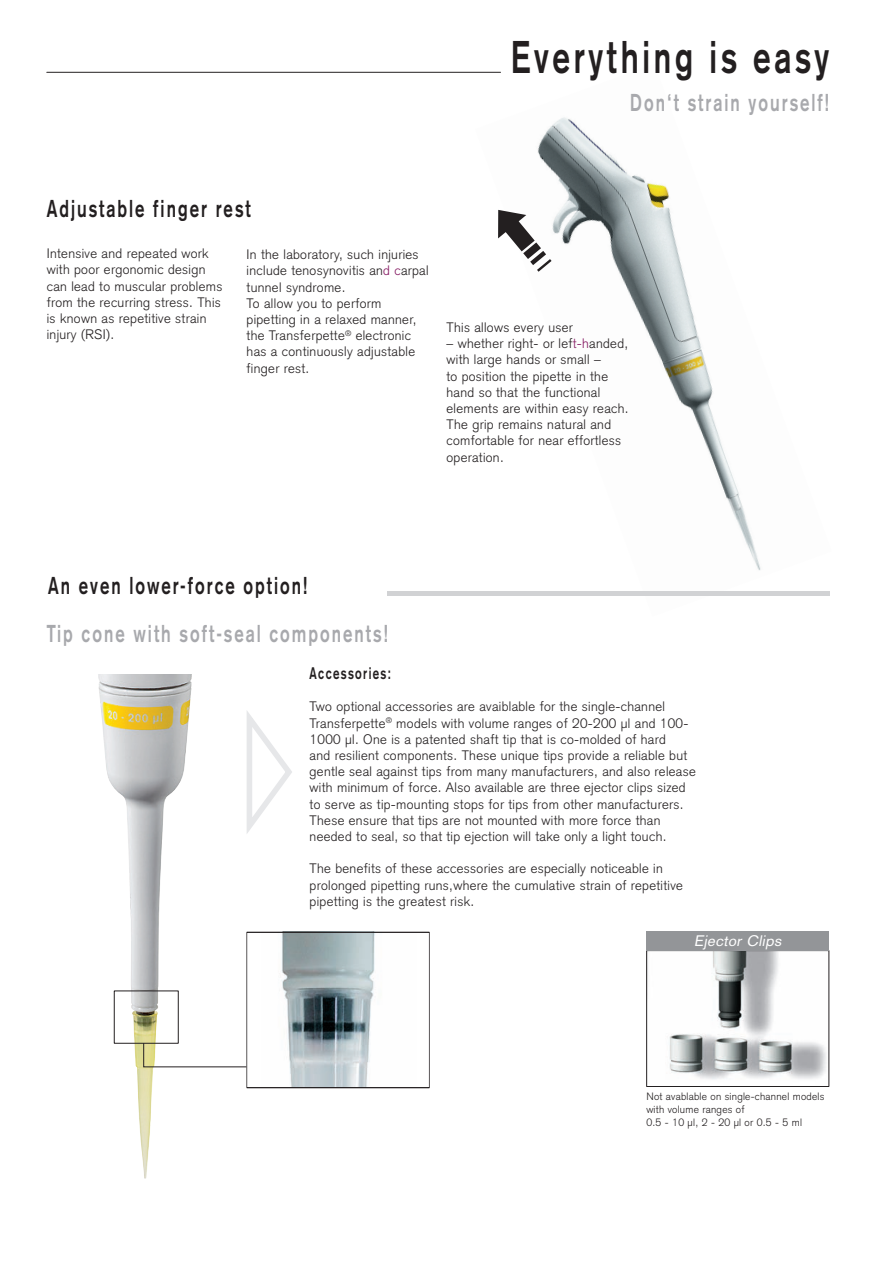
<style>
.page{position:relative;width:893px;height:1263px;background:#fff}
.page>*{position:absolute;margin:0;border:0;box-sizing:border-box;transform-origin:0 0}
.t1{font:700 45px "Akzidenz Grotesk";letter-spacing:.12em;color:#231f20;scale:.7 1}
.t2{font:700 24px "Akzidenz Grotesk";letter-spacing:.12em;color:#a8a9ad;scale:.7 1}
.t3{font:700 24px "Akzidenz Grotesk";letter-spacing:.12em;color:#231f20;scale:.7 1}
.t4{font:700 16.5px "Akzidenz Grotesk";letter-spacing:.12em;color:#231f20;scale:.7 1}
.t5{font:italic 15px "Akzidenz Grotesk";color:#fff}
.t6{font:300 13.5px/16.2px "Akzidenz Grotesk";letter-spacing:.025em;color:#231f20}
.t7{font:300 10.5px/12.6px "Akzidenz Grotesk";letter-spacing:.025em;color:#231f20}
.s1{color:#851962}
</style>
<div class="page">
<img style="left:475px;top:71px;width:355px;height:525px">
<img style="left:261px;top:931px;width:156px;height:155px">
<div style="left:247px;top:932px;width:183px;height:156px;border:1px solid #231f20"></div>
<img style="left:669px;top:952px;width:157px;height:128px">
<div style="left:646px;top:950px;width:183px;height:137px;border:1px solid #231f20"></div>
<hr style="left:387px;top:591px;width:442px;height:4px;background:#d1d2d4">
<img style="left:98px;top:674px;width:115px;height:505px">
<svg style="left:143px;top:1042px;width:104px;height:25px"></svg>
<div style="left:114px;top:990px;width:65px;height:53px;border:1px solid #231f20"></div>
<div style="left:646px;top:931px;width:183px;height:19px;background:#939598"></div>
<svg style="left:247px;top:711px;width:45px;height:122px"></svg>
<hr style="left:47px;top:72px;width:454px;height:1px;background:#231f20">
<svg style="left:483px;top:198px;width:76px;height:80px"></svg>
<h1 class="t1" style="left:511px;top:30px;width:456px">Everything is easy</h1>
<h2 class="t2" style="left:630px;top:89px;width:286px">Don‘t strain yourself!</h2>
<h2 class="t3" style="left:47px;top:195px;width:293px">Adjustable finger rest</h2>
<p class="t6" style="left:247px;top:246px;width:183px">In the laboratory, such injuries include tenosynovitis an<span class="s1">d c</span>arpal tunnel syndrome.<br>To allow you to perform pipetting in a relaxed manner, the Transferpette<sup>®</sup> electronic has a continuously adjustable finger rest.</p>
<p class="t6" style="left:47px;top:245px;width:177px">Intensive and repeated work with poor ergonomic design can lead to muscular problems from the recurring stress. This is known as repetitive strain injury (RSI).</p>
<p class="t6" style="left:446px;top:319px;width:128px">This allows every user</p>
<p class="t6" style="left:446px;top:336px;width:184px">– whether right- or lef<span class="s1">t-h</span>anded, with large hands or small –<br>to position the pipette in the hand so that the functional elements are within easy reach.<br>The grip remains natural and comfortable for near effortless operation.</p>
<h2 class="t3" style="left:48px;top:572px;width:372px">An even lower-force option!</h2>
<h2 class="t2" style="left:47px;top:619px;width:489px">Tip cone with soft-seal components!</h2>
<p class="t4" style="left:310px;top:663px;width:118px">Accessories:</p>
<p class="t6" style="left:310px;top:699px;width:388px">Two optional accessories are avaiblable for the single-channel Transferpette<sup>®</sup> models with volume ranges of 20-200 μl and 100- 1000 μl. One is a patented shaft tip that is co-molded of hard<br>and resilient components. These unique tips provide a reliable but gentle seal against tips from many manufacturers, and also release with minimum of force. Also available are three ejector clips sized to serve as tip-mounting stops for tips from other manufacturers.<br>These ensure that tips are not mounted with more force than needed to seal, so that tip ejection will take only a light touch.</p>
<p class="t6" style="left:310px;top:861px;width:375px">The benefits of these accessories are especially noticeable in prolonged pipetting runs,where the cumulative strain of repetitive pipetting is the greatest risk.</p>
<p class="t5" style="left:694px;top:932px;width:92px">Ejector Clips</p>
<p class="t7" style="left:646px;top:1090px;width:180px">Not avablable on single-channel models with volume ranges of<br>0.5 - 10 μl, 2 - 20 μl or 0.5 - 5 ml</p>
</div>
